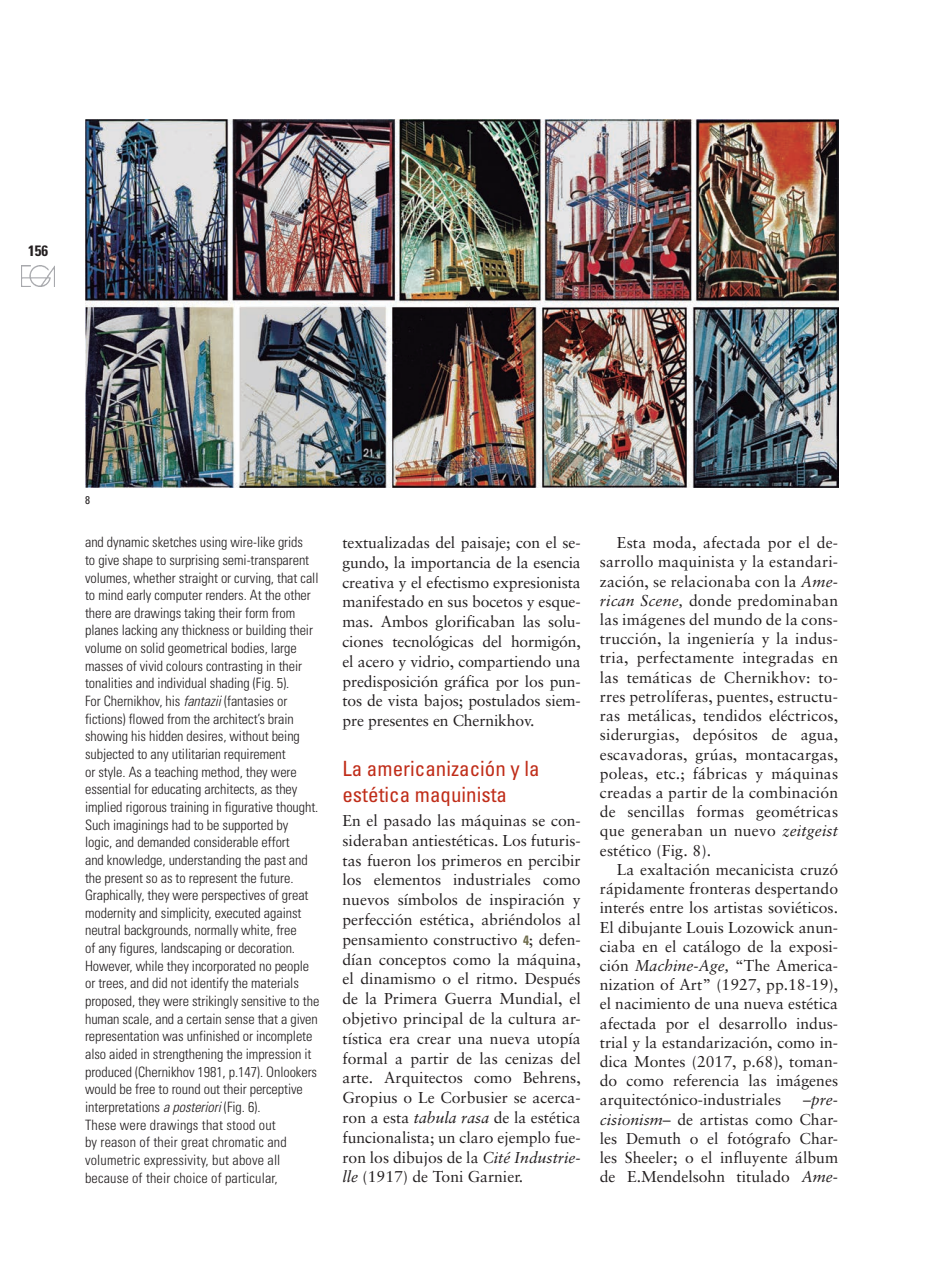
<style>
.page{position:relative;width:936px;height:1276px;background:#fff}
.page>*{position:absolute;margin:0;border:0;box-sizing:border-box;transform-origin:0 0}
.TITULAR_1_CAST{font:condensed 21px/26.1px "Univers";color:#c02d19}
.t1{font:15.75px/19.2px "Sabon";color:#231f20;text-align:justify}
.t2{font:700 condensed 15px "Univers";color:#231f20}
.t3{font:300 condensed 14.25px/17.7px "Univers";letter-spacing:-.005em;color:#231f20}
.PIES_DE_FOTO_INGLES{font:condensed 11.25px "Univers";color:#231f20}
.s1{font-style:italic}
.s2{font-family:"Univers";font-weight:700;font-stretch:condensed;font-size:13.5px;color:#6d6a4a}
</style>
<div class="page">
<img style="left:22px;top:265px;width:33px;height:21px">
<img style="left:85px;top:119px;width:753px;height:369px">
<p class="t2" style="left:28px;top:242px;width:21px">156</p>
<p class="PIES_DE_FOTO_INGLES" style="left:85px;top:492px;width:6px">8</p>
<p class="t3" style="left:85px;top:533px;width:235px">and dynamic sketches using wire-like grids<br>to give shape to surprising semi-transparent volumes, whether straight or curving, that call to mind early computer renders. At the other there are drawings taking their form from planes lacking any thickness or building their volume on solid geometrical bodies, large masses of vivid colours contrasting in their tonalities and individual shading (Fig. 5).</p>
<p class="t3" style="left:85px;top:692px;width:236px">For Chernikhov, his <span class="s1">fantazii</span> (fantasies or fictions) flowed from the architect’s brain showing his hidden desires, without being subjected to any utilitarian requirement<br>or style. As a teaching method, they were essential for educating architects, as they implied rigorous training in figurative thought.<br>Such imaginings had to be supported by<br>logic, and demanded considerable effort<br>and knowledge, understanding the past and the present so as to represent the future.<br>Graphically, they were perspectives of great modernity and simplicity, executed against neutral backgrounds, normally white, free<br>of any figures, landscaping or decoration.<br>However, while they incorporated no people or trees, and did not identify the materials proposed, they were strikingly sensitive to the human scale, and a certain sense that a given representation was unfinished or incomplete also aided in strengthening the impression it produced (Chernikhov 1981, p.147). Onlookers would be free to round out their perceptive interpretations <span class="s1">a posteriori</span> (Fig. 6).</p>
<p class="t3" style="left:85px;top:1115px;width:203px">These were drawings that stood out by reason of their great chromatic and volumetric expressivity, but above all because of their choice of particular,</p>
<p class="t1" style="left:342px;top:532px;width:240px;line-height:19.8px">textualizadas del paisaje; con el se&shy;gundo, la importancia de la esencia creativa y el efectismo expresionista manifestado en sus bocetos y esque&shy;mas. Ambos glorificaban las solu&shy;ciones tecnológicas del hormigón, el acero y vidrio, compartiendo una predisposición gráfica por los pun&shy;tos de vista bajos; postulados siem&shy;pre presentes en Chernikhov.</p>
<p class="TITULAR_1_CAST" style="left:342px;top:755px;width:199px">La americanización y la estética maquinista</p>
<p class="t1" style="left:342px;top:810px;width:240px;line-height:19.8px">En el pasado las máquinas se con&shy;sideraban antiestéticas. Los futuris&shy;tas fueron los primeros en percibir los elementos industriales como nuevos símbolos de inspiración y perfección estética, abriéndolos al pensamiento constructivo <span class="s2">4</span>; defen&shy;dían conceptos como la máquina, el dinamismo o el ritmo. Después de la Primera Guerra Mundial, el objetivo principal de la cultura ar&shy;tística era crear una nueva utopía formal a partir de las cenizas del arte. Arquitectos como Behrens, Gropius o Le Corbusier se acerca&shy;ron a esta <span class="s1">tabula rasa</span> de la estética funcionalista; un claro ejemplo fue&shy;ron los dibujos de la <span class="s1">Cité Industrie&shy;lle</span> (1917) de Toni Garnier.</p>
<p class="t1" style="left:600px;top:533px;width:240px;text-indent:17px">Esta moda, afectada por el de&shy;sarrollo maquinista y la estandari&shy;zación, se relacionaba con la <span class="s1">Ame&shy;rican Scene,</span> donde predominaban las imágenes del mundo de la cons&shy;trucción, la ingeniería y la indus&shy;tria, perfectamente integradas en las temáticas de Chernikhov: to&shy;rres petrolíferas, puentes, estructu&shy;ras metálicas, tendidos eléctricos, siderurgias, depósitos de agua, escavadoras, grúas, montacargas, poleas, etc.; fábricas y máquinas creadas a partir de la combinación de sencillas formas geométricas que generaban un nuevo <span class="s1">zeitgeist </span>estético (Fig. 8).</p>
<p class="t1" style="left:600px;top:859px;width:240px;text-indent:17px">La exaltación mecanicista cruzó rápidamente fronteras despertando interés entre los artistas soviéticos.<br>El dibujante Louis Lozowick anun&shy;ciaba en el catálogo de la exposi&shy;ción <span class="s1">Machine-Age,</span> “The America&shy;nization of Art” (1927, pp.18-19), el nacimiento de una nueva estética afectada por el desarrollo indus&shy;trial y la estandarización, como in&shy;dica Montes (2017, p.68), toman&shy;do como referencia las imágenes arquitectónico-industriales</p>
<p class="t1" style="left:600px;top:1090px;width:240px;text-indent:203px">–<span class="s1">pre&shy;cisionism</span>– de artistas como Char&shy;les Demuth o el fotógrafo Char&shy;les Sheeler; o el influyente álbum de E.Mendelsohn titulado <span class="s1">Ame-</span></p>
</div>
